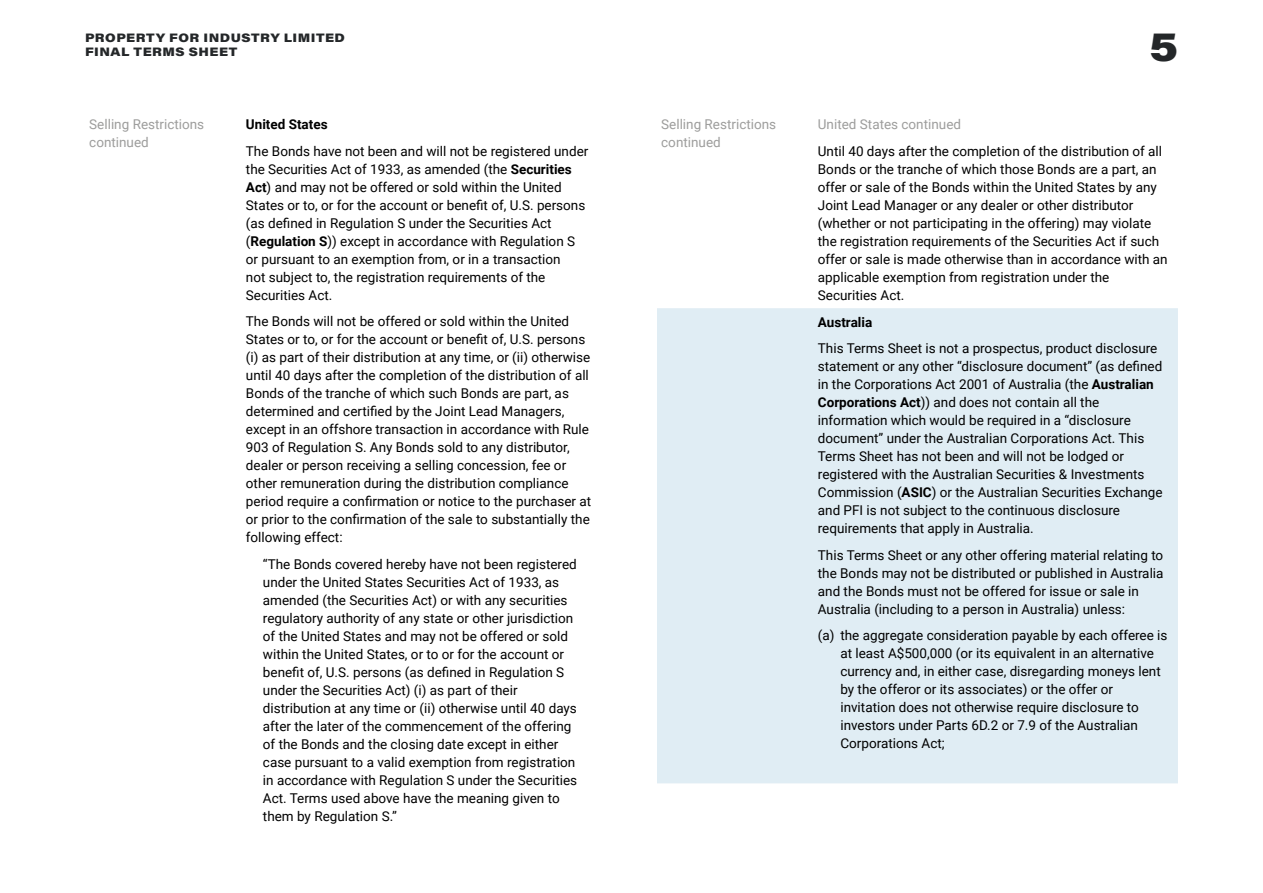
<style>
.page{position:relative;width:1263px;height:893px;background:#fff}
.page>*{position:absolute;margin:0;border:0;box-sizing:border-box;transform-origin:0 0}
.t1{font:900 39px "Acumin Pro Wide";color:#242729}
.t2{font:13.5px/18px "Roboto";color:#000}
.t3{font:13.5px/18px "Roboto";color:#9d9d9c}
.t4{font:700 13.5px "Roboto";color:#000}
.t5{font:900 12px/13.5px "Acumin Pro Wide";letter-spacing:.04em;color:#242729}
.s1{font-weight:700}
</style>
<div class="page">
<div style="left:657px;top:308px;width:521px;height:475px;background:#e0edf4"></div>
<p class="t5" style="left:85px;top:31px;width:261px">PROPERTY FOR INDUSTRY LIMITED<br>FINAL TERMS SHEET</p>
<p class="t3" style="left:89px;top:115px;width:116px">Selling Restrictions continued</p>
<p class="t4" style="left:246px;top:115px;width:83px">United States</p>
<p class="t2" style="left:246px;top:141px;width:344px">The Bonds have not been and will not be registered under the Securities Act of 1933, as amended (the <span class="s1">Securities Act</span>) and may not be offered or sold within the United States or to, or for the account or benefit of, U.S. persons (as defined in Regulation S under the Securities Act (<span class="s1">Regulation S</span>)) except in accordance with Regulation S or pursuant to an exemption from, or in a transaction<br>not subject to, the registration requirements of the Securities Act.</p>
<p class="t2" style="left:246px;top:312px;width:347px">The Bonds will not be offered or sold within the United States or to, or for the account or benefit of, U.S. persons (i) as part of their distribution at any time, or (ii) otherwise until 40 days after the completion of the distribution of all Bonds of the tranche of which such Bonds are part, as determined and certified by the Joint Lead Managers, except in an offshore transaction in accordance with Rule 903 of Regulation S. Any Bonds sold to any distributor, dealer or person receiving a selling concession, fee or other remuneration during the distribution compliance period require a confirmation or notice to the purchaser at or prior to the confirmation of the sale to substantially the following effect:</p>
<p class="t2" style="left:263px;top:554px;width:316px">“The Bonds covered hereby have not been registered under the United States Securities Act of 1933, as amended (the Securities Act) or with any securities regulatory authority of any state or other jurisdiction of the United States and may not be offered or sold within the United States, or to or for the account or benefit of, U.S. persons (as defined in Regulation S under the Securities Act) (i) as part of their distribution at any time or (ii) otherwise until 40 days after the later of the commencement of the offering of the Bonds and the closing date except in either case pursuant to a valid exemption from registration in accordance with Regulation S under the Securities Act. Terms used above have the meaning given to them by Regulation S.”</p>
<h1 class="t1" style="left:1149px;top:19px;width:30px">5</h1>
<p class="t3" style="left:661px;top:115px;width:116px">Selling Restrictions continued</p>
<p class="t3" style="left:818px;top:115px;width:145px">United States continued</p>
<p class="t2" style="left:818px;top:141px;width:351px">Until 40 days after the completion of the distribution of all Bonds or the tranche of which those Bonds are a part, an offer or sale of the Bonds within the United States by any Joint Lead Manager or any dealer or other distributor (whether or not participating in the offering) may violate the registration requirements of the Securities Act if such offer or sale is made otherwise than in accordance with an applicable exemption from registration under the Securities Act.</p>
<p class="t4" style="left:818px;top:313px;width:56px">Australia</p>
<p class="t2" style="left:818px;top:339px;width:346px">This Terms Sheet is not a prospectus, product disclosure statement or any other “disclosure document” (as defined in the Corporations Act 2001 of Australia (the <span class="s1">Australian Corporations Act</span>)) and does not contain all the information which would be required in a “disclosure document” under the Australian Corporations Act. This Terms Sheet has not been and will not be lodged or registered with the Australian Securities &amp; Investments Commission (<span class="s1">ASIC</span>) or the Australian Securities Exchange and PFI is not subject to the continuous disclosure requirements that apply in Australia.</p>
<p class="t2" style="left:818px;top:545px;width:347px">This Terms Sheet or any other offering material relating to the Bonds may not be distributed or published in Australia and the Bonds must not be offered for issue or sale in Australia (including to a person in Australia) unless:</p>
<p class="t2" style="left:840px;top:626px;width:329px;text-indent:-23px">(a) the aggregate consideration payable by each offeree is at least A$500,000 (or its equivalent in an alternative currency and, in either case, disregarding moneys lent by the offeror or its associates) or the offer or invitation does not otherwise require disclosure to investors under Parts 6D.2 or 7.9 of the Australian Corporations Act;</p>
</div>
